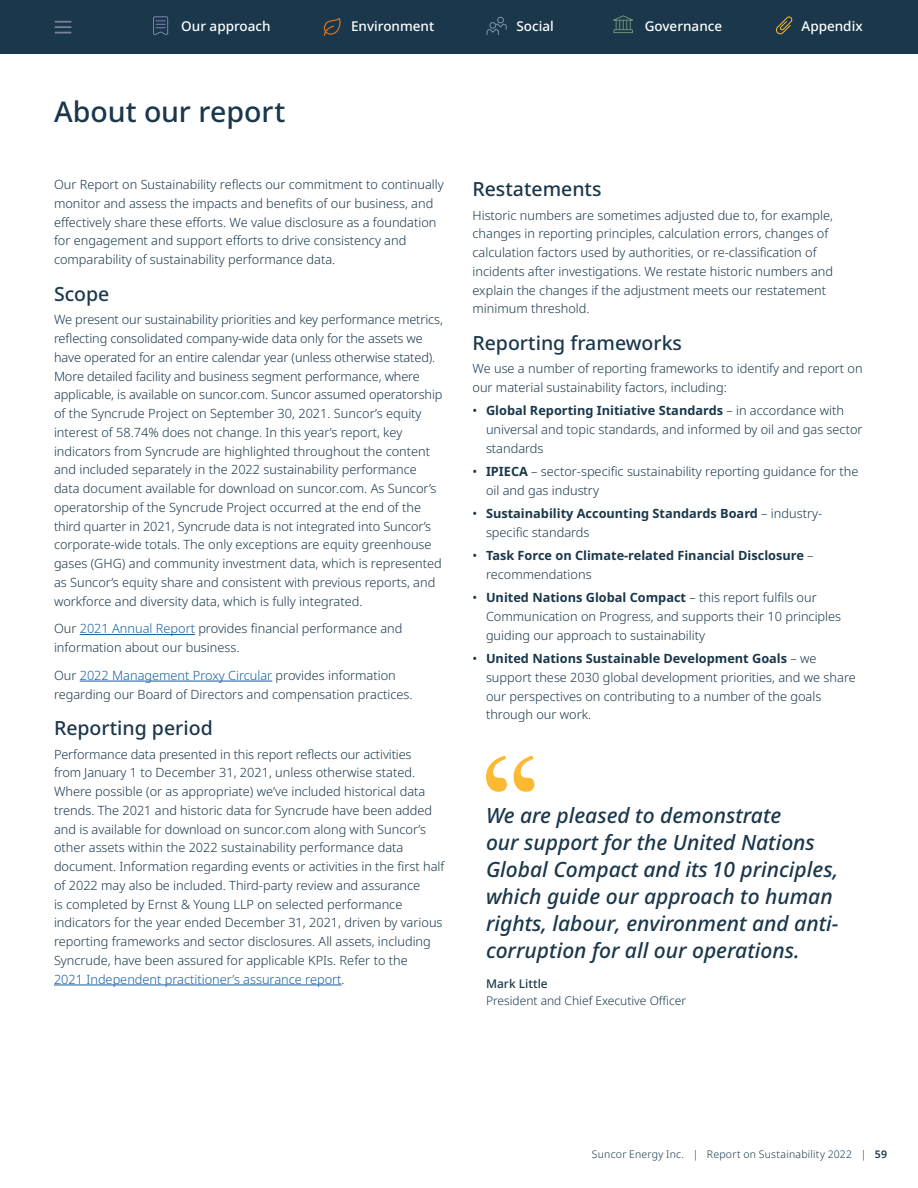
<style>
.page{position:relative;width:918px;height:1188px;background:#fff}
.page>*{position:absolute;margin:0;border:0;box-sizing:border-box;transform-origin:0 0}
.t1{font:500 28.5px "Noto Sans";letter-spacing:-.005em;color:#1a374b}
.Pull_quote{font:italic 500 21px/27px "Noto Sans";color:#1a374b}
.t2{font:500 19.5px "Noto Sans";color:#1a374b}
.t3{font:500 13.5px "Noto Sans";color:#fff}
.Body_text{font:300 12.75px/18.8px "Noto Sans";color:#1a374b}
.t4{font:700 12.75px/18.8px "Noto Sans";color:#1a374b}
.Pull_quote_name{font:300 12px/16.5px "Noto Sans";color:#1a374b}
.t5{font:300 10.5px "Noto Sans";letter-spacing:.02em;color:#1a374b}
.s1{color:#175d9e}
.s2{font-weight:400}
.s3{font-weight:700}
.s4{font-weight:300}
.s5{font-weight:500}
.s6{font-weight:600}
</style>
<div class="page">
<hr style="left:80px;top:634px;width:115px;height:1px;background:#175d9e">
<hr style="left:80px;top:681px;width:192px;height:1px;background:#175d9e">
<hr style="left:54px;top:985px;width:288px;height:1px;background:#175d9e">
<svg style="left:486px;top:756px;width:48px;height:36px"></svg>
<div style="left:0;top:0;width:918px;height:54px;background:#1a374b"></div>
<svg style="left:323px;top:18px;width:18px;height:18px"></svg>
<svg style="left:776px;top:16px;width:17px;height:19px"></svg>
<div style="left:497px;top:17px;width:7px;height:6px;border:1px solid #7891a6;border-radius:50%"></div>
<svg style="left:486px;top:21px;width:21px;height:14px"></svg>
<svg style="left:153px;top:16px;width:16px;height:19px"></svg>
<svg style="left:55px;top:21px;width:16px;height:13px"></svg>
<svg style="left:613px;top:15px;width:20px;height:18px"></svg>
<h2 class="t3" style="left:181px;top:17px;width:91px">Our approach</h2>
<h2 class="t3" style="left:351px;top:17px;width:85px">Environment</h2>
<h2 class="t3" style="left:517px;top:17px;width:39px">Social</h2>
<h2 class="t3" style="left:645px;top:17px;width:79px">Governance</h2>
<h2 class="t3" style="left:802px;top:17px;width:63px">Appendix</h2>
<h2 class="t1" style="left:54px;top:92px;width:233px">About our report</h2>
<p class="Body_text" style="left:54px;top:175px;width:391px">Our Report on Sustainability reflects our commitment to continually monitor and assess the impacts and benefits of our business, and effectively share these efforts. We value disclosure as a foundation for engagement and support efforts to drive consistency and comparability of sustainability performance data.</p>
<h3 class="t2" style="left:54px;top:280px;width:57px">Scope</h3>
<p class="Body_text" style="left:54px;top:311px;width:390px">We present our sustainability priorities and key performance metrics, reflecting consolidated company-wide data only for the assets we have operated for an entire calendar year (unless otherwise stated).<br>More detailed facility and business segment performance, where applicable, is available on suncor.com. Suncor assumed operatorship of the Syncrude Project on September 30, 2021. Suncor’s equity interest of 58.74% does not change. In this year’s report, key indicators from Syncrude are highlighted throughout the content and included separately in the 2022 sustainability performance data document available for download on suncor.com. As Suncor’s operatorship of the Syncrude Project occurred at the end of the third quarter in 2021, Syncrude data is not integrated into Suncor’s corporate-wide totals. The only exceptions are equity greenhouse gases (GHG) and community investment data, which is represented as Suncor’s equity share and consistent with previous reports, and workforce and diversity data, which is fully integrated.</p>
<p class="Body_text" style="left:54px;top:620px;width:350px">Our <span class="s1">2021 Annual Report</span> provides financial performance and information about our business.</p>
<p class="Body_text" style="left:54px;top:666px;width:360px">Our <span class="s1">2022 Management Proxy Circular</span> provides information regarding our Board of Directors and compensation practices.</p>
<h3 class="t2" style="left:54px;top:715px;width:160px">Reporting period</h3>
<p class="Body_text" style="left:54px;top:745px;width:392px">Performance data presented in this report reflects our activities<br>from January 1 to December 31, 2021, unless otherwise stated.<br>Where possible (or as appropriate) we’ve included historical data trends. The 2021 and historic data for Syncrude have been added and is available for download on suncor.com along with Suncor’s other assets within the 2022 sustainability performance data document. Information regarding events or activities in the first half of 2022 may also be included. Third-party review and assurance<br>is completed by Ernst &amp; Young LLP on selected performance indicators for the year ended December 31, 2021, driven by various reporting frameworks and sector disclosures. All assets, including Syncrude, have been assured for applicable KPIs. Refer to the<br><span class="s1">2021 Independent practitioner’s assurance report</span>.</p>
<h3 class="t2" style="left:472px;top:176px;width:131px">Restatements</h3>
<p class="Body_text" style="left:472px;top:206px;width:362px">Historic numbers are sometimes adjusted due to, for example, changes in reporting principles, calculation errors, changes of calculation factors used by authorities, or re-classification of incidents after investigations. We restate historic numbers and explain the changes if the adjustment meets our restatement minimum threshold.</p>
<h3 class="t2" style="left:472px;top:329px;width:211px">Reporting frameworks</h3>
<p class="Body_text" style="left:472px;top:360px;width:392px">We use a number of reporting frameworks to identify and report on our material sustainability factors, including:</p>
<p class="Body_text" style="left:486px;top:402px;width:378px;text-indent:-14px"><span class="s2">•</span> <span class="s3">Global Reporting Initiative Standards</span> – in accordance with universal and topic standards, and informed by oil and gas sector standards</p>
<p class="Body_text" style="left:486px;top:463px;width:374px;text-indent:-14px"><span class="s2">•</span> <span class="s3">IPIECA</span> – sector-specific sustainability reporting guidance for the oil and gas industry</p>
<p class="t4" style="left:486px;top:505px;width:338px;text-indent:-14px"><span class="s2">•</span> Sustainability Accounting Standards Board <span class="s4">– industry&shy;specific standards</span></p>
<p class="t4" style="left:486px;top:547px;width:329px;text-indent:-14px"><span class="s2">•</span> Task Force on Climate-related Financial Disclosure <span class="s4">– recommendations</span></p>
<p class="Body_text" style="left:486px;top:589px;width:357px;text-indent:-14px"><span class="s2">•</span> <span class="s3">United Nations Global Compact</span> – this report fulfils our<br>Communication on Progress, and supports their 10 principles guiding our approach to sustainability</p>
<p class="Body_text" style="left:486px;top:649px;width:371px;text-indent:-14px"><span class="s2">•</span> <span class="s3">United Nations Sustainable Development Goals</span> – we support these 2030 global development priorities, and we share our perspectives on contributing to a number of the goals through our work.</p>
<p class="Pull_quote" style="left:486px;top:803px;width:354px">We are pleased to demonstrate<br>our support for the United Nations Global Compact and its 10 principles, which guide our approach to human rights, labour, environment and anti&shy;corruption for all our operations.</p>
<p class="Pull_quote_name" style="left:486px;top:976px;width:202px"><span class="s5">Mark Little<br></span>President and Chief Executive Officer</p>
<p class="t5" style="left:592px;top:1146px;width:297px">Suncor Energy Inc. | Report on Sustainability 2022 | <span class="s6">59</span></p>
</div>
